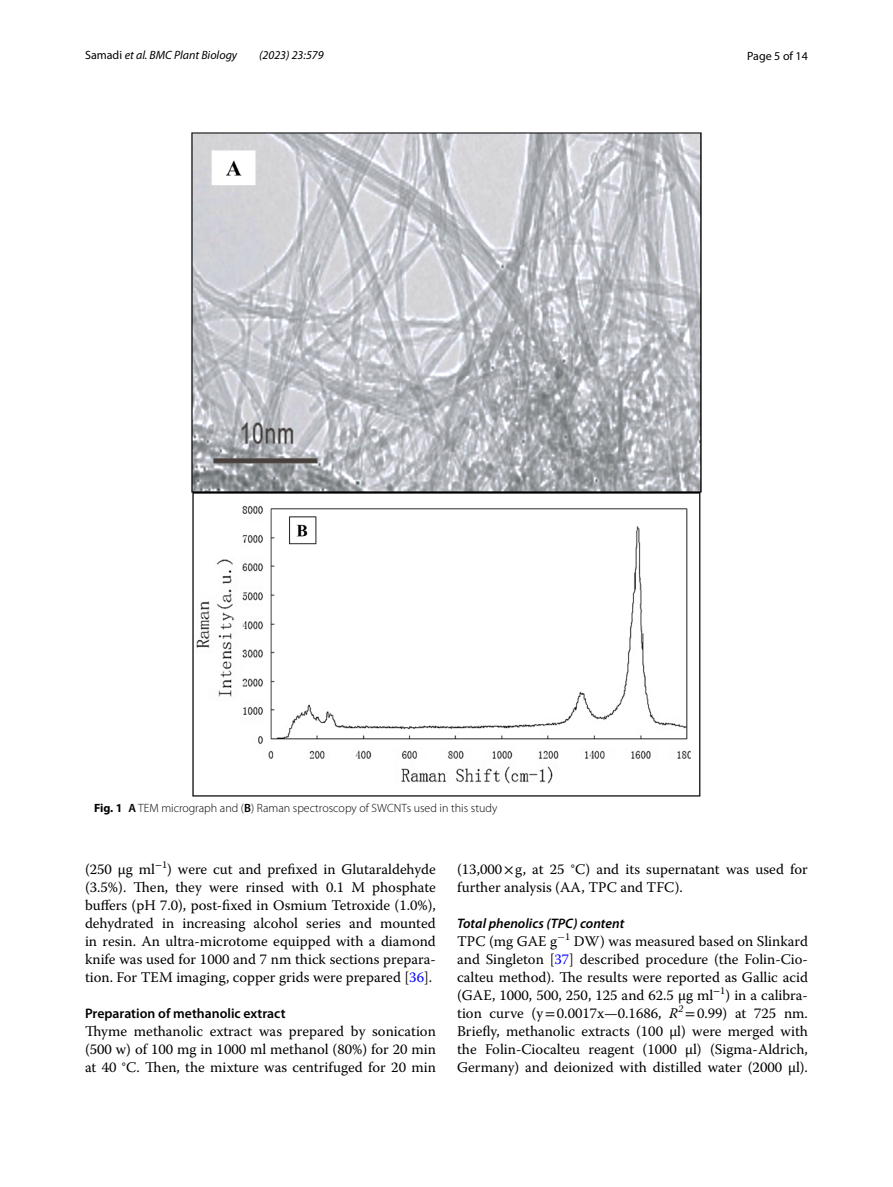
<style>
.page{position:relative;width:893px;height:1187px;background:#fff}
.page>*{position:absolute;margin:0;border:0;box-sizing:border-box;transform-origin:0 0}
.t1{font:14.7px/18px "Warnock Pro";color:#000;text-align:justify}
.t2{font:600 13.8px "Myriad Pro";color:#000}
.t3{font:italic 600 13.8px "Myriad Pro";color:#000}
.t4{font:300 12px "Myriad Pro";color:#000}
.t5{font:italic 12px "Myriad Pro";color:#000}
.t6{font:12px "Myriad Pro";color:#000}
.s1{font-style:normal}
.s2{font-weight:700}
.s3{font-weight:600}
.s4{color:#00f}
.s5{font-family:"STIX"}
.s6{font-style:italic}
</style>
<div class="page">
<img style="left:191px;top:133px;width:511px;height:663px">
<p class="t5" style="left:85px;top:48px;width:154px"><span class="s1">Samadi</span> et al. BMC Plant Biology</p>
<p class="t5" style="left:259px;top:48px;width:66px">(2023) 23:579</p>
<p class="t6" style="left:747px;top:48px;width:62px">Page 5 of 14</p>
<p class="t4" style="left:94px;top:801px;width:405px"><span class="s2">Fig. 1</span> <span class="s3">A</span> TEM micrograph and (<span class="s3">B</span>) Raman spectroscopy of SWCNTs used in this study</p>
<p class="t1" style="left:85px;top:860px;width:352px">(250 µg ml<sup>−</sup><sup>1</sup>) were cut and prefixed in Glutaraldehyde (3.5%). Then, they were rinsed with 0.1 M phosphate buffers (pH 7.0), post-fixed in Osmium Tetroxide (1.0%), dehydrated in increasing alcohol series and mounted in resin. An ultra-microtome equipped with a diamond knife was used for 1000 and 7 nm thick sections prepara&shy;tion. For TEM imaging, copper grids were prepared [<span class="s4">36</span>].</p>
<p class="t2" style="left:85px;top:1004px;width:202px">Preparation of methanolic extract</p>
<p class="t1" style="left:85px;top:1022px;width:352px">Thyme methanolic extract was prepared by sonication (500 w) of 100 mg in 1000 ml methanol (80%) for 20 min at 40 °C. Then, the mixture was centrifuged for 20 min</p>
<p class="t1" style="left:457px;top:860px;width:352px">(13,000<span class="s5">×</span>g, at 25 °C) and its supernatant was used for further analysis (AA, TPC and TFC).</p>
<p class="t3" style="left:457px;top:914px;width:169px">Total phenolics (TPC) content</p>
<p class="t1" style="left:457px;top:932px;width:352px">TPC (mg GAE g<sup>−</sup><sup>1</sup> DW) was measured based on Slinkard and Singleton [<span class="s4">37</span>] described procedure (the Folin-Cio&shy;calteu method). The results were reported as Gallic acid (GAE, 1000, 500, 250, 125 and 62.5 µg ml<sup>−</sup><sup>1</sup>) in a calibra&shy;tion curve (y<span class="s5">=</span>0.0017x—0.1686, <span class="s6">R</span><sup>2</sup> <span class="s5">=</span>0.99) at 725 nm.<br>Briefly, methanolic extracts (100 µl) were merged with the Folin-Ciocalteu reagent (1000 µl) (Sigma-Aldrich, Germany) and deionized with distilled water (2000 µl).</p>
</div>
